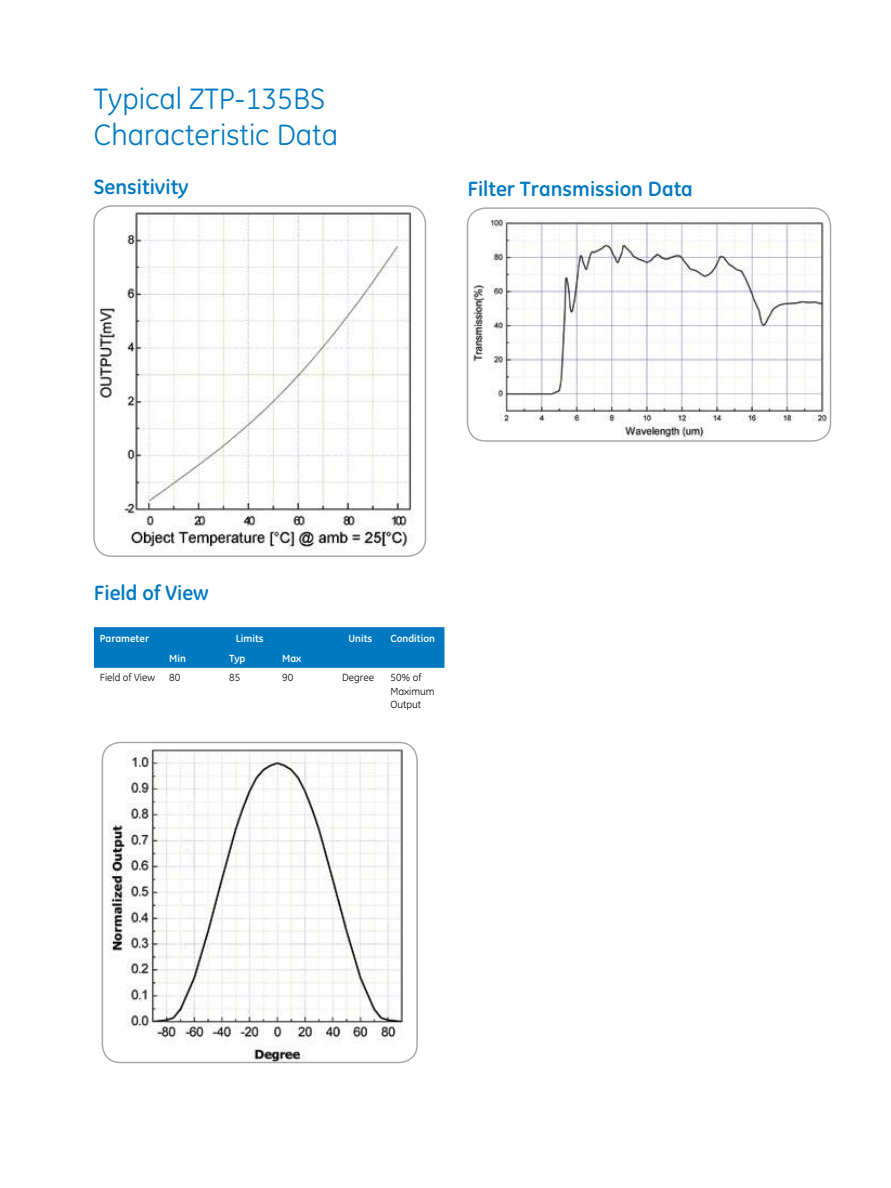
<style>
.page{position:relative;width:891px;height:1188px;background:#fff}
.page>*{position:absolute;margin:0;border:0;box-sizing:border-box;transform-origin:0 0}
.t1{font:30px/36px "GE Inspira";color:#0079c1}
.t2{font:700 21px "GE Inspira";color:#0079c1}
.t3{font:10.5px/13.5px "GE Inspira";color:#000}
.t4{font:700 10.5px "GE Inspira";color:#fff}
</style>
<div class="page">
<img style="left:94px;top:206px;width:332px;height:350px">
<div style="left:93px;top:205px;width:333px;height:352px;border:2px solid #a7a9ab;border-radius:18px"></div>
<div style="left:94px;top:627px;width:350px;height:41px;background:#0079c1"></div>
<img style="left:102px;top:742px;width:315px;height:321px">
<div style="left:102px;top:742px;width:316px;height:321px;border:2px solid #a7a9ab;border-radius:18px"></div>
<img style="left:468px;top:208px;width:363px;height:233px">
<div style="left:467px;top:207px;width:364px;height:235px;border:2px solid #a7a9ab;border-radius:18px"></div>
<h1 class="t1" style="left:94px;top:83px;width:246px">Typical ZTP-135BS<br>Characteristic Data</h1>
<p class="t2" style="left:94px;top:178px;width:96px">Sensitivity</p>
<p class="t2" style="left:468px;top:180px;width:227px">Filter Transmission Data</p>
<p class="t2" style="left:94px;top:584px;width:116px">Field of View</p>
<p class="t4" style="left:100px;top:634px;width:51px">Parameter</p>
<p class="t4" style="left:236px;top:634px;width:29px">Limits</p>
<p class="t4" style="left:348px;top:634px;width:25px">Units</p>
<p class="t4" style="left:390px;top:634px;width:46px">Condition</p>
<p class="t4" style="left:169px;top:654px;width:18px">Min</p>
<p class="t4" style="left:229px;top:654px;width:18px">Typ</p>
<p class="t4" style="left:282px;top:654px;width:21px">Max</p>
<p class="t3" style="left:100px;top:671px;width:57px">Field of View</p>
<p class="t3" style="left:169px;top:671px;width:13px">80</p>
<p class="t3" style="left:229px;top:671px;width:13px">85</p>
<p class="t3" style="left:282px;top:671px;width:13px">90</p>
<p class="t3" style="left:342px;top:671px;width:33px">Degree</p>
<p class="t3" style="left:390px;top:671px;width:46px">50% of<br>Maximum<br>Output</p>
</div>
